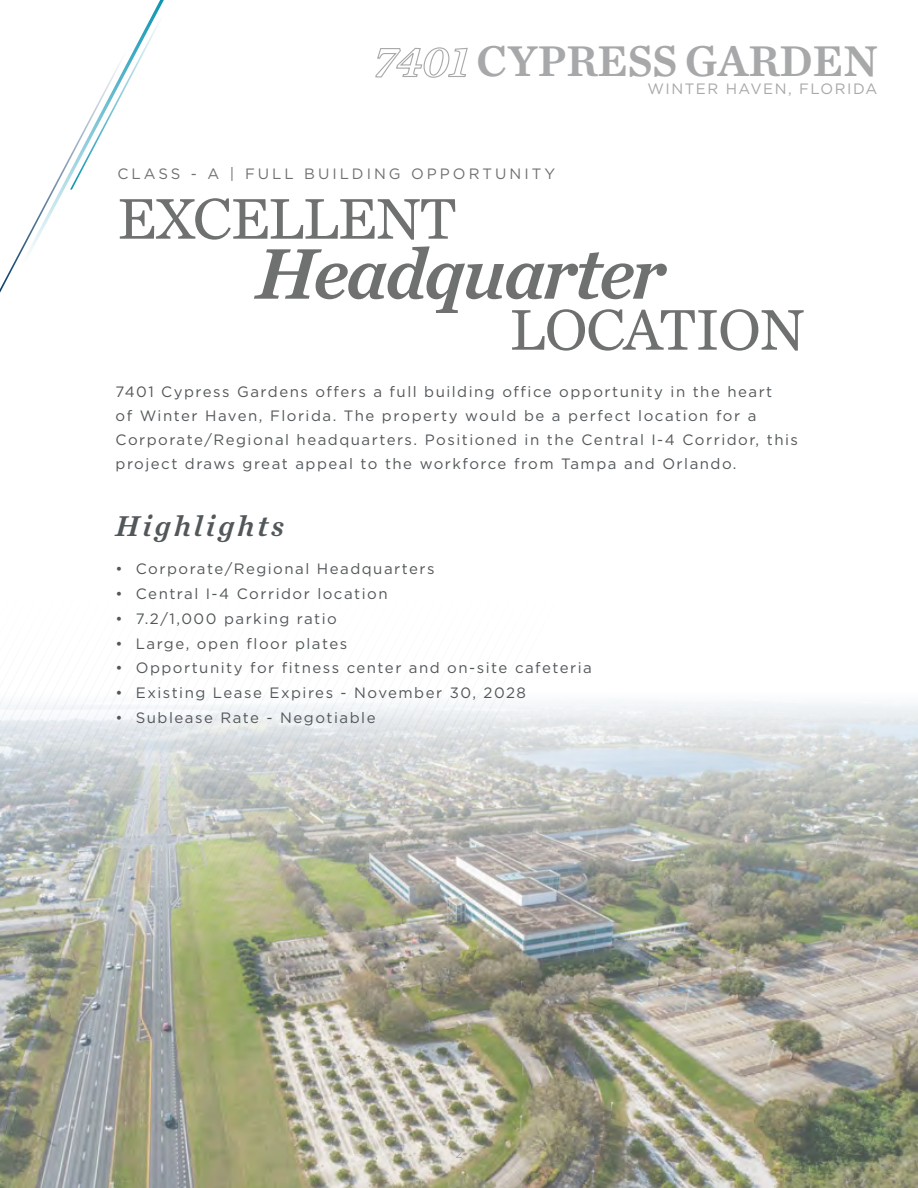
<style>
.page{position:relative;width:918px;height:1188px;background:#fff}
.page>*{position:absolute;margin:0;border:0;box-sizing:border-box;transform-origin:0 0}
.t1{font:italic 75px "Chronicle Text G2 Semi";letter-spacing:-.03em;color:#6f7171}
.t2{font:60px "Chronicle Text G2";letter-spacing:-.03em;color:#6f7171}
.t3{font:45px "Chronicle Text G2 Semi";color:#a7a8aa}
.t4{font:italic 30px "Chronicle Text G2 Semi";letter-spacing:.1em;color:#52575a}
.t5{font:15px/24px "Gotham";letter-spacing:.1em;color:#52575a}
.t6{font:15px "Gotham";letter-spacing:.2em;color:#6f7171}
.t7{font:15px "Gotham";letter-spacing:.1em;color:#a7a8aa}
.t8{font:12px "Gotham";color:#a7a8aa}
.s1{font-style:italic}
</style>
<div class="page">
<img style="left:0;top:695px;width:918px;height:493px">
<svg style="left:0;top:0;width:164px;height:293px"></svg>
<h3 class="t3" style="left:374px;top:26px;width:505px"><span class="s1">7401</span> CYPRESS GARDEN</h3>
<p class="t7" style="left:647px;top:80px;width:232px">WINTER HAVEN, FLORIDA</p>
<p class="t6" style="left:117px;top:164px;width:439px">CLASS - A | FULL BUILDING OPPORTUNITY</p>
<h2 class="t2" style="left:117px;top:173px;width:342px">EXCELLENT</h2>
<h1 class="t1" style="left:256px;top:214px;width:411px">Headquarter</h1>
<h2 class="t2" style="left:510px;top:284px;width:296px">LOCATION</h2>
<p class="t5" style="left:116px;top:379px;width:684px">7401 Cypress Gardens offers a full building office opportunity in the heart<br>of Winter Haven, Florida. The property would be a perfect location for a Corporate/Regional headquarters. Positioned in the Central I-4 Corridor, this project draws great appeal to the workforce from Tampa and Orlando.</p>
<h3 class="t4" style="left:116px;top:502px;width:170px">Highlights</h3>
<p class="t5" style="left:116px;top:557px;width:320px">• Corporate/Regional Headquarters</p>
<p class="t5" style="left:116px;top:581px;width:274px">• Central I-4 Corridor location</p>
<p class="t5" style="left:116px;top:606px;width:223px">• 7.2/1,000 parking ratio</p>
<p class="t5" style="left:116px;top:631px;width:233px">• Large, open floor plates</p>
<p class="t5" style="left:116px;top:656px;width:478px">• Opportunity for fitness center and on-site cafeteria</p>
<p class="t5" style="left:116px;top:680px;width:412px">• Existing Lease Expires - November 30, 2028</p>
<p class="t5" style="left:116px;top:705px;width:262px">• Sublease Rate - Negotiable</p>
<p class="t8" style="left:455px;top:1146px;width:9px">2</p>
</div>
